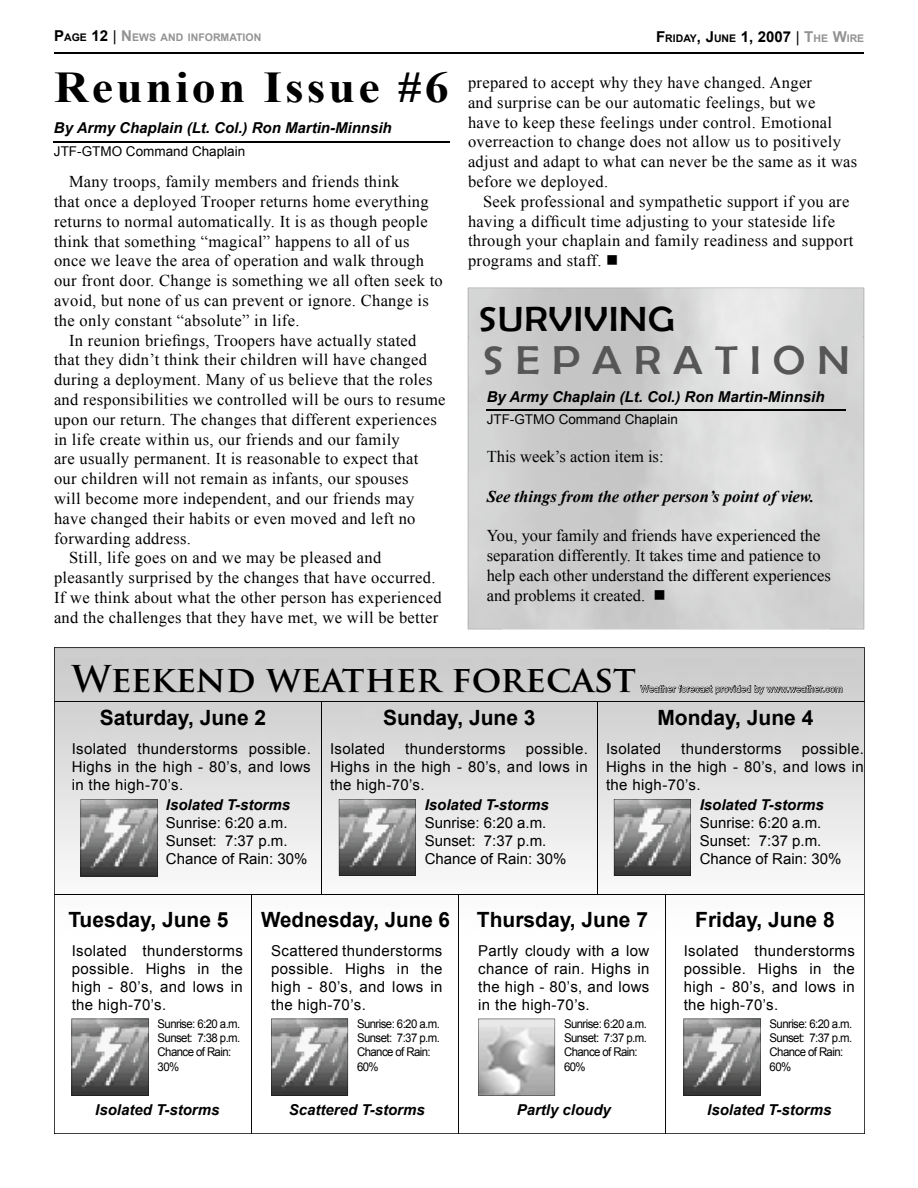
<style>
.page{position:relative;width:918px;height:1188px;background:#fff}
.page>*{position:absolute;margin:0;border:0;box-sizing:border-box;transform-origin:0 0}
.t1{font:700 43.95px "Times New Roman";letter-spacing:.065em;color:#000;scale:1.09 1}
.t2{font:40.5px "Berlin Sans FB";letter-spacing:.27em;color:#565656;scale:1.11 1}
.t3{font:700 36px "Trajan Pro";color:#000}
.t4{font:35.1px "Berlin Sans FB";letter-spacing:.025em;color:#000;scale:1.11 1}
.t5{font:700 21px "Arial";color:#000}
.t6{font:16.5px/19.8px "Times New Roman";letter-spacing:.02em;color:#000}
.t7{font:16.5px/19.8px "Times New Roman";color:#000}
.t8{font:italic 700 16.5px "Times New Roman";color:#000}
.t9{font:15px/18px "Arial";letter-spacing:.025em;color:#000;text-align:justify}
.t10{font:italic 700 15px "Arial";color:#000}
.t11{font:15px/18px "Arial";color:#000}
.t12{font:700 15px "Arial";color:#000}
.t13{font:13.5px "Arial";color:#000}
.t14{font:12px/14.4px "Arial";letter-spacing:-.05em;color:#000;scale:.95 1}
.t15{font:700 10.5px "Arial";color:#939393}
.t16{font:9px "Arial";letter-spacing:.025em;color:#fff}
.s1{font-size:15px;color:#000}
.s2{color:#000}
.s3{font-weight:400;font-size:15px;color:#000}
.s4{font-size:15px}
.s5{font-size:10.5px}
.s6{font-weight:400}
.s7{color:#939393}
.s8{font-size:10.5px;color:#939393}
</style>
<div class="page">
<hr style="left:54px;top:52px;width:810px;height:2px;background:#000">
<svg style="left:54px;top:647px;width:811px;height:487px"></svg>
<hr style="left:321px;top:701px;width:1px;height:193px;background:#000">
<hr style="left:597px;top:701px;width:1px;height:193px;background:#000">
<svg style="left:640px;top:684px;width:203px;height:14px;background:#8e8e8e"></svg>
<svg style="left:339px;top:799px;width:77px;height:77px;background:#888"></svg>
<svg style="left:614px;top:799px;width:77px;height:77px;background:#888"></svg>
<svg style="left:81px;top:799px;width:77px;height:77px;background:#89898a"></svg>
<svg style="left:501px;top:337px;width:330px;height:292px;background:#d2d2d2"></svg>
<div style="left:468px;top:336px;width:33px;height:293px;background:#d4d4d4"></div>
<div style="left:831px;top:336px;width:33px;height:293px;background:#d4d5d5"></div>
<hr style="left:54px;top:141px;width:396px;height:1px;background:#000">
<hr style="left:487px;top:409px;width:359px;height:2px;background:#000">
<svg style="left:72px;top:1019px;width:77px;height:77px;background:#888"></svg>
<hr style="left:54px;top:894px;width:809px;height:1px;background:#000">
<svg style="left:271px;top:1019px;width:77px;height:77px;background:#888"></svg>
<svg style="left:478px;top:1019px;width:77px;height:77px;background:#c0c0c0"></svg>
<svg style="left:684px;top:1019px;width:77px;height:77px;background:#888"></svg>
<hr style="left:666px;top:894px;width:1px;height:240px;background:#080808">
<hr style="left:459px;top:894px;width:1px;height:240px;background:#080808">
<hr style="left:252px;top:894px;width:1px;height:240px;background:#080808">
<hr style="left:54px;top:701px;width:811px;height:1px;background:#080808">
<p class="t15" style="left:54px;top:31px;width:209px"><span class="s1">P</span><span class="s2">AGE</span> <span class="s1">12</span> <span class="s3">|</span> <span class="s4">N</span>EWS AND INFORMATION</p>
<p class="t12" style="left:656px;top:27px;width:210px">F<span class="s5">RIDAY</span>, J<span class="s5">UNE</span> 1, 2007 <span class="s6">|</span> <span class="s7">T</span><span class="s8">HE</span> <span class="s7">W</span><span class="s8">IRE</span></p>
<h1 class="t1" style="left:54px;top:57px;width:364px">Reunion Issue #6</h1>
<p class="t10" style="left:54px;top:118px;width:339px">By Army Chaplain (Lt. Col.) Ron Martin-Minnsih</p>
<p class="t13" style="left:54px;top:142px;width:193px">JTF-GTMO Command Chaplain</p>
<p class="t6" style="left:69px;top:172px;width:332px">Many troops, family members and friends think</p>
<p class="t6" style="left:54px;top:191px;width:376px">that once a deployed Trooper returns home everything</p>
<p class="t6" style="left:54px;top:211px;width:375px">returns to normal automatically. It is as though people</p>
<p class="t6" style="left:54px;top:231px;width:357px">think that something “magical” happens to all of us</p>
<p class="t6" style="left:54px;top:251px;width:372px">once we leave the area of operation and walk through</p>
<p class="t6" style="left:54px;top:271px;width:390px">our front door. Change is something we all often seek to</p>
<p class="t6" style="left:54px;top:290px;width:376px">avoid, but none of us can prevent or ignore. Change is</p>
<p class="t6" style="left:54px;top:310px;width:247px">the only constant “absolute” in life.</p>
<p class="t6" style="left:69px;top:330px;width:349px">In reunion briefings, Troopers have actually stated</p>
<p class="t6" style="left:54px;top:350px;width:375px">that they didn’t think their children will have changed</p>
<p class="t6" style="left:54px;top:370px;width:380px">during a deployment. Many of us believe that the roles</p>
<p class="t6" style="left:54px;top:389px;width:393px">and responsibilities we controlled will be ours to resume</p>
<p class="t6" style="left:54px;top:409px;width:384px">upon our return. The changes that different experiences</p>
<p class="t6" style="left:54px;top:429px;width:347px">in life create within us, our friends and our family</p>
<p class="t6" style="left:54px;top:449px;width:366px">are usually permanent. It is reasonable to expect that</p>
<p class="t6" style="left:54px;top:469px;width:356px">our children will not remain as infants, our spouses</p>
<p class="t6" style="left:54px;top:488px;width:362px">will become more independent, and our friends may</p>
<p class="t6" style="left:54px;top:508px;width:363px">have changed their habits or even moved and left no</p>
<p class="t6" style="left:54px;top:528px;width:138px">forwarding address.</p>
<p class="t6" style="left:69px;top:548px;width:314px">Still, life goes on and we may be pleased and</p>
<p class="t6" style="left:54px;top:568px;width:383px">pleasantly surprised by the changes that have occurred.</p>
<p class="t6" style="left:54px;top:587px;width:389px">If we think about what the other person has experienced</p>
<p class="t6" style="left:54px;top:607px;width:386px">and the challenges that they have met, we will be better</p>
<p class="t6" style="left:468px;top:72px;width:391px">prepared to accept why they have changed. Anger<br>and surprise can be our automatic feelings, but we<br>have to keep these feelings under control. Emotional overreaction to change does not allow us to positively adjust and adapt to what can never be the same as it was before we deployed.</p>
<p class="t6" style="left:468px;top:191px;width:387px;text-indent:15px">Seek professional and sympathetic support if you are having a difficult time adjusting to your stateside life through your chaplain and family readiness and support programs and staff. ■</p>
<h3 class="t4" style="left:479px;top:299px;width:178px">SURVIVING</h3>
<h2 class="t2" style="left:483px;top:338px;width:332px">SEPARATION</h2>
<p class="t10" style="left:487px;top:387px;width:339px">By Army Chaplain (Lt. Col.) Ron Martin-Minnsih</p>
<p class="t13" style="left:487px;top:411px;width:193px">JTF-GTMO Command Chaplain</p>
<p class="t7" style="left:487px;top:446px;width:178px">This week’s action item is:</p>
<p class="t8" style="left:487px;top:484px;width:329px">See things from the other person’s point of view.</p>
<p class="t7" style="left:487px;top:525px;width:346px">You, your family and friends have experienced the separation differently. It takes time and patience to help each other understand the different experiences and problems it created. ■</p>
<h3 class="t3" style="left:72px;top:657px;width:566px">Weekend weather forecast</h3>
<p class="t5" style="left:100px;top:704px;width:168px">Saturday, June 2</p>
<p class="t5" style="left:383px;top:704px;width:154px">Sunday, June 3</p>
<p class="t5" style="left:657px;top:704px;width:157px">Monday, June 4</p>
<p class="t9" style="left:72px;top:740px;width:241px">Isolated thunderstorms possible.<br>Highs in the high - 80’s, and lows in the high-70’s.</p>
<p class="t9" style="left:330px;top:740px;width:57px">Isolated</p>
<p class="t9" style="left:405px;top:740px;width:102px">thunderstorms</p>
<p class="t16" style="left:640px;top:683px;width:204px">Weather forecast provided by www.weather.com</p>
<p class="t9" style="left:330px;top:740px;width:260px;text-indent:196px">possible.<br>Highs in the high - 80’s, and lows in the high-70’s.</p>
<p class="t9" style="left:606px;top:740px;width:260px;text-indent:196px">possible.<br>Highs in the high - 80’s, and lows in the high-70’s.</p>
<p class="t10" style="left:700px;top:795px;width:126px">Isolated T-storms</p>
<p class="t11" style="left:700px;top:814px;width:143px">Sunrise: 6:20 a.m.<br>Sunset: 7:37 p.m.<br>Chance of Rain: 30%</p>
<p class="t9" style="left:606px;top:740px;width:57px">Isolated</p>
<p class="t9" style="left:681px;top:740px;width:102px">thunderstorms</p>
<p class="t10" style="left:166px;top:795px;width:126px">Isolated T-storms</p>
<p class="t11" style="left:166px;top:814px;width:143px">Sunrise: 6:20 a.m.<br>Sunset: 7:37 p.m.<br>Chance of Rain: 30%</p>
<p class="t10" style="left:425px;top:795px;width:126px">Isolated T-storms</p>
<p class="t11" style="left:425px;top:814px;width:143px">Sunrise: 6:20 a.m.<br>Sunset: 7:37 p.m.<br>Chance of Rain: 30%</p>
<p class="t5" style="left:68px;top:906px;width:162px">Tuesday, June 5</p>
<p class="t9" style="left:72px;top:942px;width:173px">Isolated thunderstorms possible. Highs in the high - 80’s, and lows in the high-70’s.</p>
<p class="t14" style="left:158px;top:1016px;width:89px">Sunrise: 6:20 a.m.<br>Sunset: 7:38 p.m.<br>Chance of Rain:<br>30%</p>
<p class="t10" style="left:95px;top:1100px;width:126px">Isolated T-storms</p>
<p class="t5" style="left:261px;top:906px;width:190px">Wednesday, June 6</p>
<p class="t9" style="left:271px;top:942px;width:173px">Scattered thunderstorms possible. Highs in the high - 80’s, and lows in the high-70’s.</p>
<p class="t14" style="left:357px;top:1016px;width:89px">Sunrise: 6:20 a.m.<br>Sunset: 7:37 p.m.<br>Chance of Rain:<br>60%</p>
<p class="t10" style="left:289px;top:1100px;width:137px">Scattered T-storms</p>
<p class="t5" style="left:477px;top:906px;width:173px">Thursday, June 7</p>
<p class="t9" style="left:478px;top:942px;width:173px">Partly cloudy with a low chance of rain. Highs in the high - 80’s, and lows in the high-70’s.</p>
<p class="t14" style="left:564px;top:1016px;width:89px">Sunrise: 6:20 a.m.<br>Sunset: 7:37 p.m.<br>Chance of Rain:<br>60%</p>
<p class="t10" style="left:517px;top:1100px;width:96px">Partly cloudy</p>
<p class="t5" style="left:695px;top:906px;width:141px">Friday, June 8</p>
<p class="t9" style="left:684px;top:942px;width:173px">Isolated thunderstorms possible. Highs in the high - 80’s, and lows in the high-70’s.</p>
<p class="t14" style="left:770px;top:1016px;width:89px">Sunrise: 6:20 a.m.<br>Sunset: 7:37 p.m.<br>Chance of Rain:<br>60%</p>
<p class="t10" style="left:707px;top:1100px;width:126px">Isolated T-storms</p>
</div>
